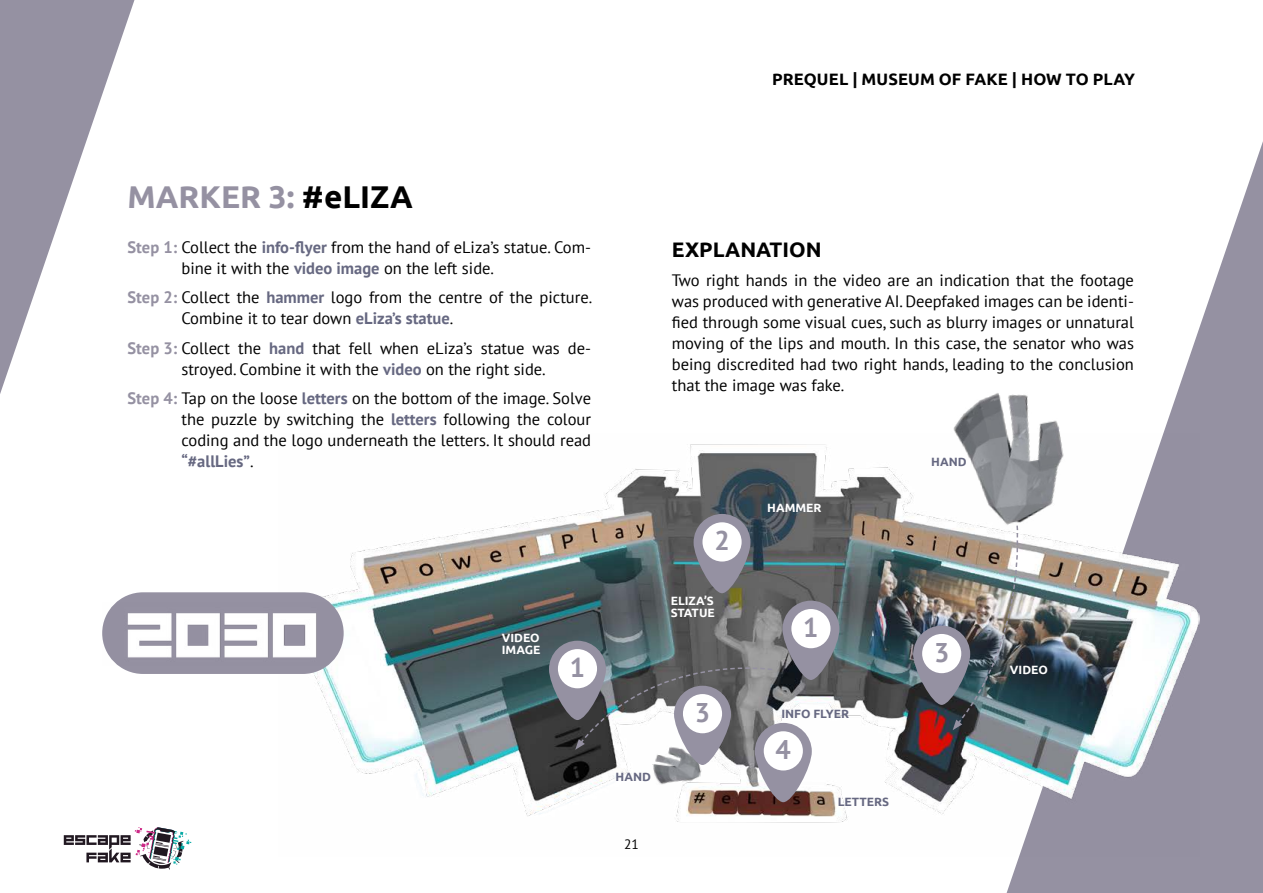
<style>
.page{position:relative;width:1263px;height:893px;background:#fff}
.page>*{position:absolute;margin:0;border:0;box-sizing:border-box;transform-origin:0 0}
.t1{font:700 31.5px "Ubuntu";color:#9591a2}
.t2{font:700 27px "PT Sans";color:#9591a2}
.t3{font:700 21px "Ubuntu";color:#000}
.t4{font:16.5px/21px "PT Sans";color:#000}
.t5{font:700 16.5px "Ubuntu";letter-spacing:.005em;color:#000}
.t6{font:13.5px "PT Sans";color:#000}
.t7{font:700 12px/12px "Ubuntu";color:#fff}
.t8{font:700 12px "Ubuntu";color:#666881}
.s1{color:#000}
.s2{font-weight:700;color:#9591a2}
.s3{font-weight:700;color:#666881}
</style>
<div class="page">
<svg style="left:0;top:0;width:134px;height:394px"></svg>
<svg style="left:1006px;top:141px;width:257px;height:752px"></svg>
<svg style="left:64px;top:827px;width:127px;height:42px"></svg>
<img style="left:310px;top:434px;width:889px;height:423px">
<div style="left:102px;top:592px;width:242px;height:82px;background:#9591a2;border-radius:41px"></div>
<img style="left:102px;top:603px;width:242px;height:62px">
<svg style="left:782px;top:601px;width:57px;height:79px;background:#868592"></svg>
<div style="left:791px;top:609px;width:39px;height:39px;background:#fff;border-radius:50%"></div>
<svg style="left:549px;top:641px;width:57px;height:79px"></svg>
<div style="left:558px;top:649px;width:39px;height:39px;background:#fff;border-radius:50%"></div>
<svg style="left:693px;top:514px;width:57px;height:79px;background:#888794"></svg>
<div style="left:702px;top:522px;width:40px;height:39px;background:#fff;border-radius:50%"></div>
<svg style="left:674px;top:686px;width:57px;height:79px"></svg>
<svg style="left:755px;top:723px;width:57px;height:79px;background:#a09aa6"></svg>
<div style="left:764px;top:731px;width:39px;height:39px;background:#fff;border-radius:50%"></div>
<img style="left:940px;top:376px;width:158px;height:159px">
<img style="left:953px;top:524px;width:73px;height:206px">
<svg style="left:575px;top:652px;width:199px;height:98px"></svg>
<svg style="left:913px;top:626px;width:57px;height:79px;background:#80818f"></svg>
<div style="left:922px;top:634px;width:39px;height:39px;background:#fff;border-radius:50%"></div>
<p class="t5" style="left:772px;top:70px;width:365px">PREQUEL | MUSEUM OF FAKE | HOW TO PLAY</p>
<h1 class="t1" style="left:128px;top:179px;width:287px">MARKER 3: <span class="s1">#eLIZA</span></h1>
<p class="t4" style="left:181px;top:237px;width:411px;text-indent:-54px"><span class="s2">Step 1:</span> Collect the <span class="s3">info-flyer</span> from the hand of eLiza’s statue. Com&shy;bine it with the <span class="s3">video image</span> on the left side.</p>
<p class="t4" style="left:181px;top:288px;width:412px;text-indent:-54px"><span class="s2">Step 2:</span> Collect the <span class="s3">hammer</span> logo from the centre of the picture.<br>Combine it to tear down <span class="s3">eLiza’s statue</span>.</p>
<p class="t4" style="left:128px;top:338px;width:465px;text-align:center"><span class="s2">Step 3:</span> Collect the <span class="s3">hand</span> that fell when eLiza’s statue was de&shy;stroyed. Combine it with the <span class="s3">video</span> on the right side.</p>
<p class="t4" style="left:181px;top:389px;width:411px;text-align:justify;text-indent:-54px"><span class="s2">Step 4:</span> Tap on the loose <span class="s3">letters</span> on the bottom of the image. Solve the puzzle by switching the <span class="s3">letters</span> following the colour coding and the logo underneath the letters. It should read <span class="s3">“#allLies”</span>.</p>
<p class="t7" style="left:502px;top:631px;width:40px">VIDEO<br>IMAGE</p>
<h2 class="t2" style="left:570px;top:653px;width:17px">1</h2>
<p class="t3" style="left:672px;top:237px;width:151px">EXPLANATION</p>
<p class="t4" style="left:672px;top:270px;width:464px;text-align:justify">Two right hands in the video are an indication that the footage was produced with generative AI. Deepfaked images can be identi&shy;fied through some visual cues, such as blurry images or unnatural moving of the lips and mouth. In this case, the senator who was being discredited had two right hands, leading to the conclusion that the image was fake.</p>
<h2 class="t2" style="left:714px;top:526px;width:17px">2</h2>
<p class="t7" style="left:671px;top:594px;width:45px">ELIZA’S<br>STATUE</p>
<p class="t8" style="left:615px;top:770px;width:37px">HAND</p>
<p class="t6" style="left:624px;top:837px;width:16px">21</p>
<h2 class="t2" style="left:695px;top:698px;width:17px">3</h2>
<p class="t7" style="left:767px;top:501px;width:56px">HAMMER</p>
<h2 class="t2" style="left:803px;top:613px;width:17px">1</h2>
<p class="t8" style="left:781px;top:707px;width:69px">INFO FLYER</p>
<h2 class="t2" style="left:776px;top:735px;width:17px">4</h2>
<p class="t8" style="left:838px;top:794px;width:53px">LETTERS</p>
<p class="t8" style="left:931px;top:455px;width:37px">HAND</p>
<h2 class="t2" style="left:934px;top:638px;width:17px">3</h2>
<p class="t7" style="left:1010px;top:664px;width:39px">VIDEO</p>
</div>
